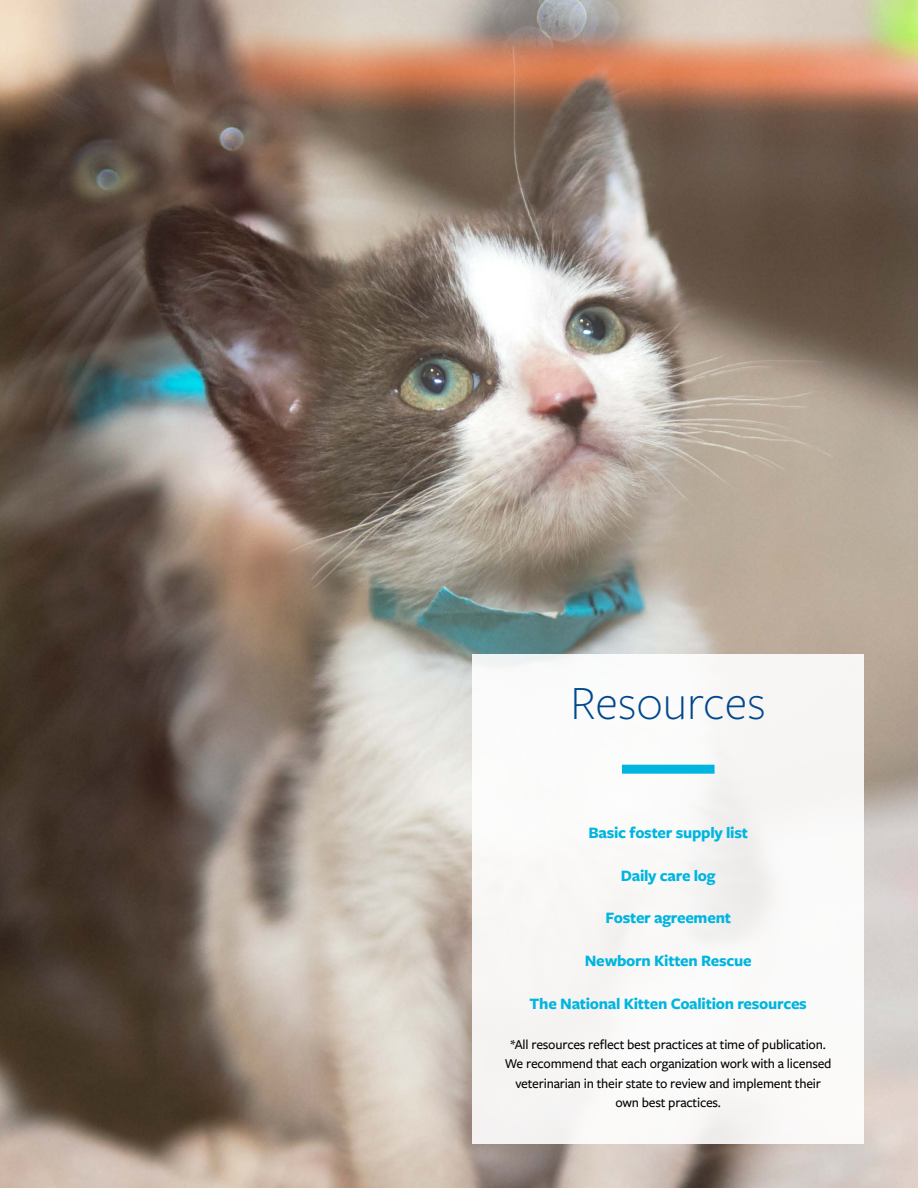
<style>
.page{position:relative;width:918px;height:1188px;background:#fff}
.page>*{position:absolute;margin:0;border:0;box-sizing:border-box;transform-origin:0 0}
.t1{font:300 49.5px "Freight Sans Pro";color:#00488e}
.t2{font:700 16.5px "Freight Sans Pro";letter-spacing:-.015em;color:#00b5df}
.t3{font:500 13.95px/19.5px "Freight Sans Pro";letter-spacing:-.015em;color:#000;text-align:center}
</style>
<div class="page">
<img style="left:0;top:0;width:918px;height:1188px">
<div style="left:472px;top:654px;width:392px;height:490px;background:#faf9f8"></div>
<div style="left:622px;top:765px;width:93px;height:9px;background:#00b5df"></div>
<h1 class="t1" style="left:570px;top:670px;width:197px">Resources</h1>
<p class="t2" style="left:589px;top:821px;width:161px">Basic foster supply list</p>
<p class="t2" style="left:621px;top:864px;width:96px">Daily care log</p>
<p class="t2" style="left:606px;top:907px;width:127px">Foster agreement</p>
<p class="t2" style="left:585px;top:949px;width:168px">Newborn Kitten Rescue</p>
<p class="t2" style="left:530px;top:992px;width:279px">The National Kitten Coalition resources</p>
<p class="t3" style="left:505px;top:1034px;width:328px">*All resources reflect best practices at time of publication.<br>We recommend that each organization work with a licensed veterinarian in their state to review and implement their own best practices.</p>
</div>
